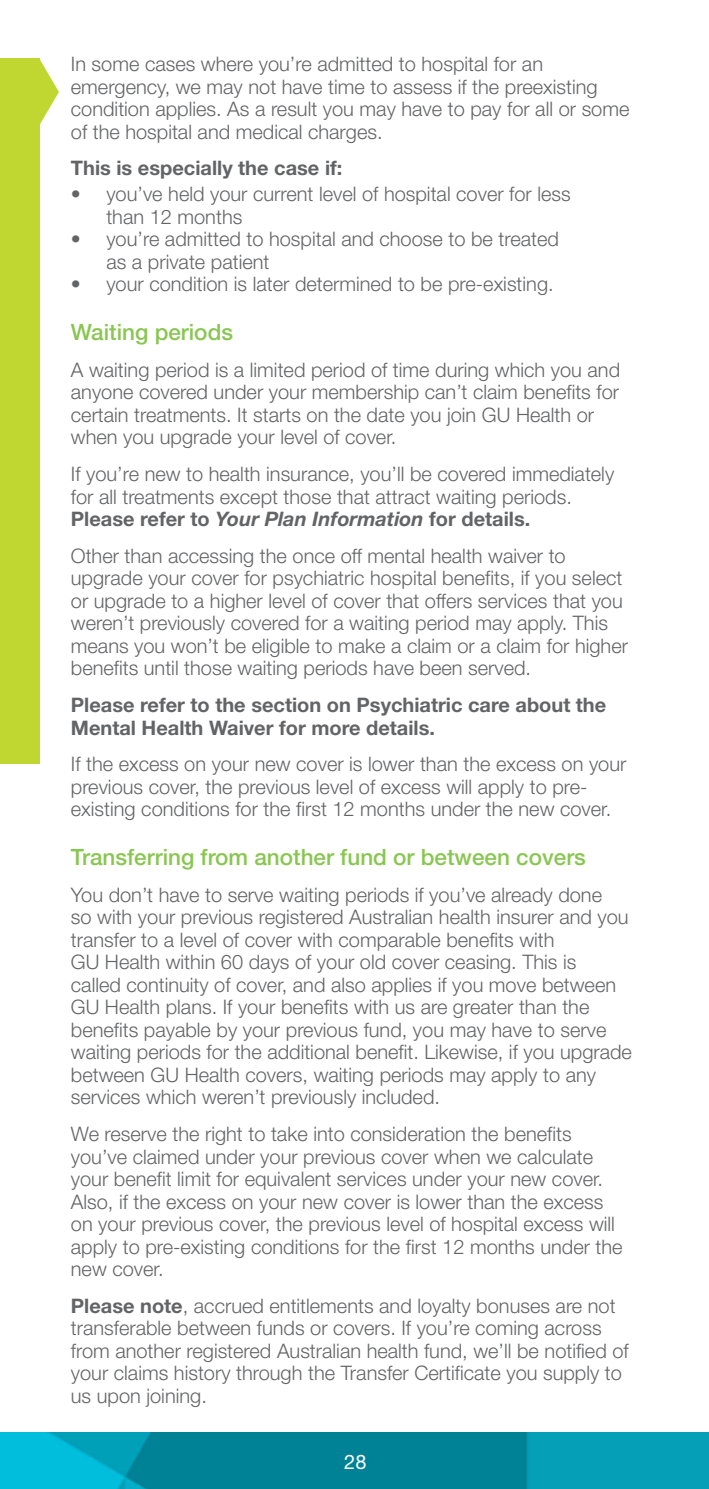
<style>
.page{position:relative;width:709px;height:1489px;background:#fff}
.page>*{position:absolute;margin:0;border:0;box-sizing:border-box;transform-origin:0 0}
.t1{font:500 22.5px "Helvetica Neue LT Std";color:#89c651}
.t2{font:300 20px/22.5px "Helvetica Neue LT Std";color:#636466}
.t3{font:700 20px/22.5px "Helvetica Neue LT Std";color:#636466}
.t4{font:20px "Helvetica Neue LT Std";color:#fff}
.s1{font-weight:700}
.s2{font-weight:700;font-style:italic}
</style>
<div class="page">
<img style="left:0;top:1432px;width:709px;height:56px">
<div style="left:0;top:59px;width:39px;height:704px;background:#bfd730"></div>
<svg style="left:39px;top:59px;width:20px;height:66px"></svg>
<p class="t2" style="left:71px;top:52px;width:560px">In some cases where you’re admitted to hospital for an emergency, we may not have time to assess if the preexisting condition applies. As a result you may have to pay for all or some of the hospital and medical charges.</p>
<p class="t3" style="left:71px;top:156px;width:273px">This is especially the case if:</p>
<p class="t2" style="left:106px;top:182px;width:466px;text-indent:-35px">• you’ve held your current level of hospital cover for less than 12 months</p>
<p class="t2" style="left:106px;top:227px;width:454px;text-indent:-35px">• you’re admitted to hospital and choose to be treated as a private patient</p>
<p class="t2" style="left:71px;top:272px;width:484px">• your condition is later determined to be pre-existing.</p>
<p class="t1" style="left:71px;top:319px;width:164px">Waiting periods</p>
<p class="t2" style="left:71px;top:358px;width:550px">A waiting period is a limited period of time during which you and anyone covered under your membership can’t claim benefits for certain treatments. It starts on the date you join GU Health or when you upgrade your level of cover.</p>
<p class="t2" style="left:71px;top:462px;width:545px">If you’re new to health insurance, you’ll be covered immediately for all treatments except those that attract waiting periods.<br><span class="s1">Please refer to</span> <span class="s2">Your Plan Information</span> <span class="s1">for details.</span></p>
<p class="t2" style="left:71px;top:544px;width:558px">Other than accessing the once off mental health waiver to upgrade your cover for psychiatric hospital benefits, if you select or upgrade to a higher level of cover that offers services that you weren’t previously covered for a waiting period may apply. This means you won’t be eligible to make a claim or a claim for higher benefits until those waiting periods have been served.</p>
<p class="t3" style="left:71px;top:693px;width:537px">Please refer to the section on Psychiatric care about the<br>Mental Health Waiver for more details.</p>
<p class="t2" style="left:71px;top:752px;width:557px">If the excess on your new cover is lower than the excess on your previous cover, the previous level of excess will apply to pre&shy;existing conditions for the first 12 months under the new cover.</p>
<p class="t1" style="left:71px;top:843px;width:516px">Transferring from another fund or between covers</p>
<p class="t2" style="left:71px;top:882px;width:562px">You don’t have to serve waiting periods if you’ve already done<br>so with your previous registered Australian health insurer and you transfer to a level of cover with comparable benefits with<br>GU Health within 60 days of your old cover ceasing. This is<br>called continuity of cover, and also applies if you move between GU Health plans. If your benefits with us are greater than the benefits payable by your previous fund, you may have to serve waiting periods for the additional benefit. Likewise, if you upgrade between GU Health covers, waiting periods may apply to any services which weren’t previously included.</p>
<p class="t2" style="left:71px;top:1122px;width:553px">We reserve the right to take into consideration the benefits you’ve claimed under your previous cover when we calculate your benefit limit for equivalent services under your new cover.<br>Also, if the excess on your new cover is lower than the excess on your previous cover, the previous level of hospital excess will apply to pre-existing conditions for the first 12 months under the new cover.</p>
<p class="t2" style="left:71px;top:1293px;width:559px"><span class="s1">Please note</span>, accrued entitlements and loyalty bonuses are not transferable between funds or covers. If you’re coming across from another registered Australian health fund, we’ll be notified of your claims history through the Transfer Certificate you supply to us upon joining.</p>
<p class="t4" style="left:344px;top:1449px;width:24px">28</p>
</div>
